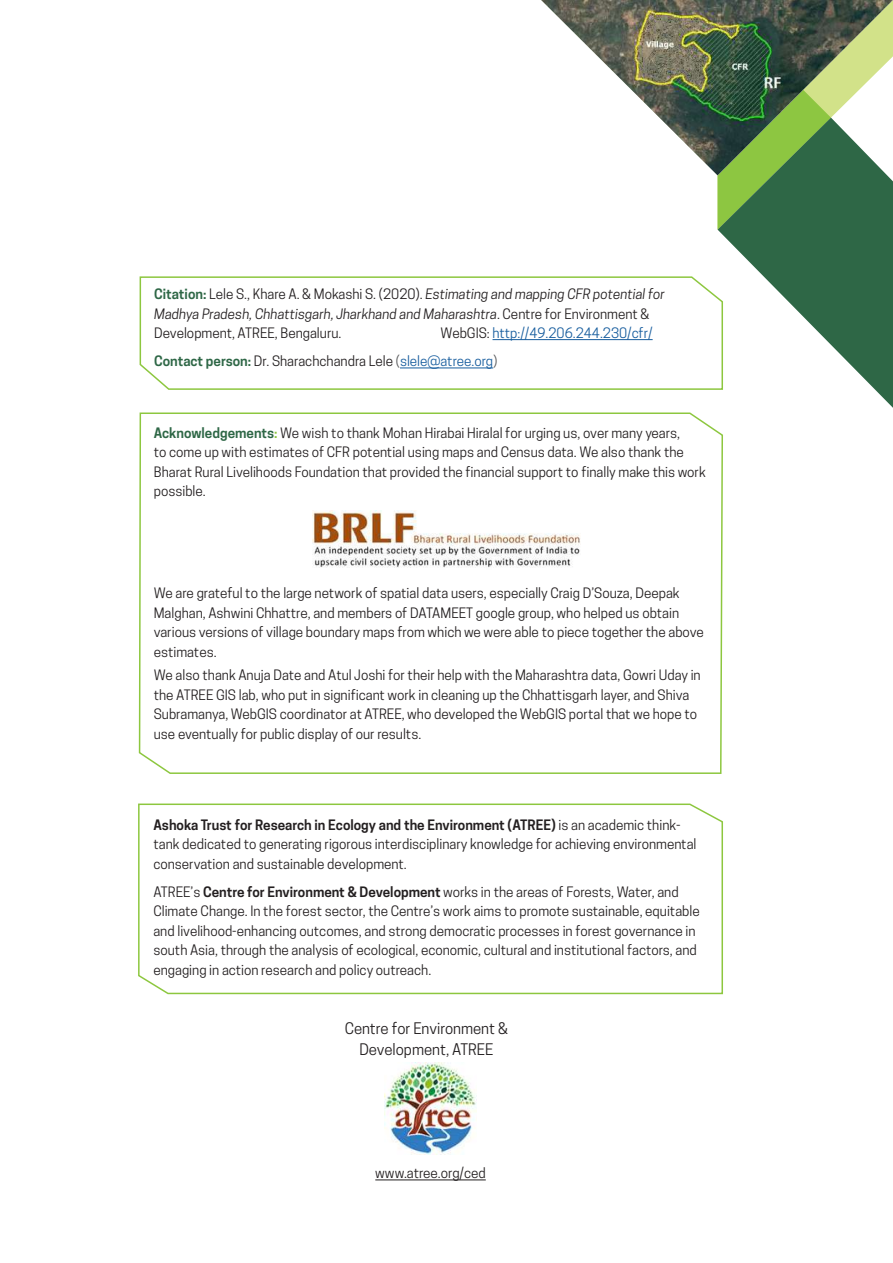
<style>
.page{position:relative;width:893px;height:1263px;background:#fff}
.page>*{position:absolute;margin:0;border:0;box-sizing:border-box;transform-origin:0 0}
.t1{font:15px/21px "Cooper Hewitt";color:#231f20;text-align:center}
.t2{font:13.5px/19.5px "Cooper Hewitt";color:#231f20}
.t3{font:italic 13.5px/19.5px "Cooper Hewitt";color:#231f20}
.t4{font:13.5px "Cooper Hewitt";color:#175d9e}
.s1{font-weight:600;font-style:normal;color:#2e6746}
.s2{font-style:normal}
.s3{font-weight:600;color:#2e6746}
.s4{color:#57585a}
.s5{color:#175d9e}
.s6{color:#231f20}
.s7{font-weight:600;color:#8dc641}
.s8{font-weight:600}
</style>
<div class="page">
<img style="left:541px;top:0;width:352px;height:175px">
<svg style="left:718px;top:118px;width:175px;height:290px;fill:#2e6746"></svg>
<img style="left:385px;top:1063px;width:91px;height:91px">
<svg style="left:138px;top:412px;width:585px;height:362px"></svg>
<svg style="left:139px;top:276px;width:585px;height:115px"></svg>
<svg style="left:138px;top:803px;width:585px;height:192px"></svg>
<hr style="left:375px;top:1180px;width:111px;height:1px;background:#231f20">
<img style="left:313px;top:510px;width:267px;height:60px">
<p class="t3" style="left:154px;top:284px;width:512px"><span class="s1">Citation:</span> <span class="s2">Lele S., Khare A. &amp; Mokashi S. (2020).</span> Estimating and mapping CFR potential for<br>Madhya Pradesh, Chhattisgarh, Jharkhand and Maharashtra<span class="s2">. Centre for Environment &amp;<br>Development, ATREE, Bengaluru.</span></p>
<p class="t2" style="left:154px;top:351px;width:345px"><span class="s3">Contact person:</span> Dr. Sharachchandra Lele <span class="s4">(</span><span class="s5">slele@atree.org</span><span class="s4">)</span></p>
<p class="t4" style="left:441px;top:325px;width:214px"><span class="s6">WebGIS:</span> http://49.206.244.230/cfr/</p>
<p class="t2" style="left:154px;top:423px;width:554px"><span class="s3">Acknowledgements</span><span class="s7">:</span> We wish to thank Mohan Hirabai Hiralal for urging us, over many years,<br>to come up with estimates of CFR potential using maps and Census data. We also thank the Bharat Rural Livelihoods Foundation that provided the financial support to finally make this work possible.</p>
<p class="t2" style="left:154px;top:583px;width:552px">We are grateful to the large network of spatial data users, especially Craig D’Souza, Deepak Malghan, Ashwini Chhattre, and members of DATAMEET google group, who helped us obtain various versions of village boundary maps from which we were able to piece together the above estimates.</p>
<p class="t2" style="left:154px;top:665px;width:548px">We also thank Anuja Date and Atul Joshi for their help with the Maharashtra data, Gowri Uday in the ATREE GIS lab, who put in significant work in cleaning up the Chhattisgarh layer, and Shiva Subramanya, WebGIS coordinator at ATREE, who developed the WebGIS portal that we hope to use eventually for public display of our results.</p>
<p class="t2" style="left:153px;top:815px;width:545px"><span class="s8">Ashoka Trust for Research in Ecology and the Environment (ATREE)</span> is an academic think&shy;tank dedicated to generating rigorous interdisciplinary knowledge for achieving environmental conservation and sustainable development.</p>
<p class="t2" style="left:153px;top:882px;width:548px">ATREE’s <span class="s8">Centre for Environment &amp; Development</span> works in the areas of Forests, Water, and Climate Change. In the forest sector, the Centre’s work aims to promote sustainable, equitable and livelihood-enhancing outcomes, and strong democratic processes in forest governance in south Asia, through the analysis of ecological, economic, cultural and institutional factors, and engaging in action research and policy outreach.</p>
<p class="t1" style="left:345px;top:1018px;width:165px">Centre for Environment &amp;<br>Development, ATREE</p>
<p class="t2" style="left:375px;top:1163px;width:112px">www.atree.org/ced</p>
</div>
